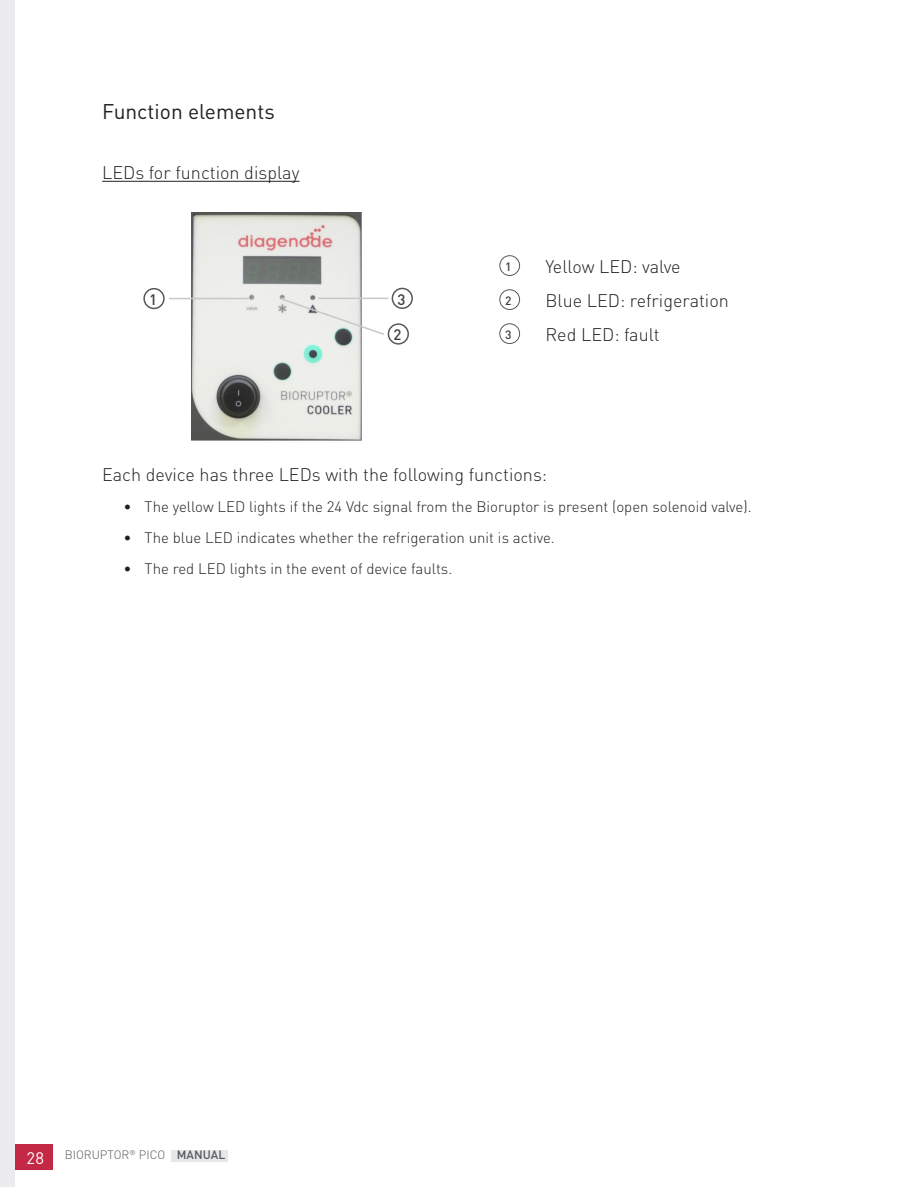
<style>
.page{position:relative;width:919px;height:1187px;background:#fff}
.page>*{position:absolute;margin:0;border:0;box-sizing:border-box;transform-origin:0 0}
.t1{font:21px "DIN";color:#231f20}
.BOdy_-_manual{font:300 18px "DIN";color:#231f20}
.H4__souligné{font:300 18px "DIN";color:#231f20}
.t2{font:300 15px "DIN";color:#231f20}
.t3{font:500 15px "DIN";color:#3e3e3f}
.t4{font:300 12px "DIN";color:#57585a}
.t5{font:500 12px "DIN";color:#3e3e3f}
.s1{font-weight:400;font-size:16.5px;color:#fff}
.s2{font-weight:500}
</style>
<div class="page">
<div style="left:0;top:1144px;width:53px;height:25px;background:#c32845"></div>
<div style="left:0;top:0;width:15px;height:1186px;background:#ececee"></div>
<div style="left:171px;top:1149px;width:57px;height:12px;background:#e6e7e9"></div>
<hr style="left:102px;top:181px;width:197px;height:1px;background:#231f20">
<div style="left:499px;top:255px;width:21px;height:21px;border:1px solid #57585a;border-radius:50%"></div>
<div style="left:499px;top:289px;width:21px;height:21px;border:1px solid #57585a;border-radius:50%"></div>
<div style="left:499px;top:323px;width:21px;height:21px;border:1px solid #57585a;border-radius:50%"></div>
<img style="left:191px;top:213px;width:171px;height:227px">
<hr style="left:318px;top:297px;width:70px;height:2px;background:#c7c8ca">
<hr style="left:169px;top:298px;width:80px;height:1px;background:#c7c8ca">
<svg style="left:281px;top:298px;width:103px;height:38px"></svg>
<div style="left:391px;top:288px;width:22px;height:21px;border:2px solid #57585a;border-radius:50%"></div>
<div style="left:143px;top:288px;width:22px;height:21px;border:2px solid #57585a;border-radius:50%"></div>
<div style="left:387px;top:323px;width:22px;height:21px;border:2px solid #57585a;border-radius:50%"></div>
<h3 class="t1" style="left:102px;top:98px;width:174px">Function elements</h3>
<p class="H4__souligné" style="left:102px;top:161px;width:199px">LEDs for function display</p>
<p class="t3" style="left:149px;top:290px;width:9px">1</p>
<p class="t3" style="left:397px;top:289px;width:9px">3</p>
<p class="t3" style="left:393px;top:325px;width:9px">2</p>
<p class="t5" style="left:505px;top:258px;width:8px">1</p>
<p class="BOdy_-_manual" style="left:545px;top:255px;width:137px">Yellow LED: valve</p>
<p class="t5" style="left:505px;top:292px;width:8px">2</p>
<p class="BOdy_-_manual" style="left:545px;top:289px;width:185px">Blue LED: refrigeration</p>
<p class="t5" style="left:505px;top:326px;width:8px">3</p>
<p class="BOdy_-_manual" style="left:545px;top:323px;width:116px">Red LED: fault</p>
<p class="BOdy_-_manual" style="left:102px;top:463px;width:446px">Each device has three LEDs with the following functions:</p>
<p class="t2" style="left:123px;top:497px;width:629px">• The yellow LED lights if the 24 Vdc signal from the Bioruptor is present (open solenoid valve).</p>
<p class="t2" style="left:123px;top:528px;width:433px">• The blue LED indicates whether the refrigeration unit is active.</p>
<p class="t2" style="left:123px;top:559px;width:330px">• The red LED lights in the event of device faults.</p>
<p class="t4" style="left:27px;top:1147px;width:200px"><span class="s1">28</span> BIORUPTOR<sup>®</sup> PICO <span class="s2">MANUAL</span></p>
</div>
